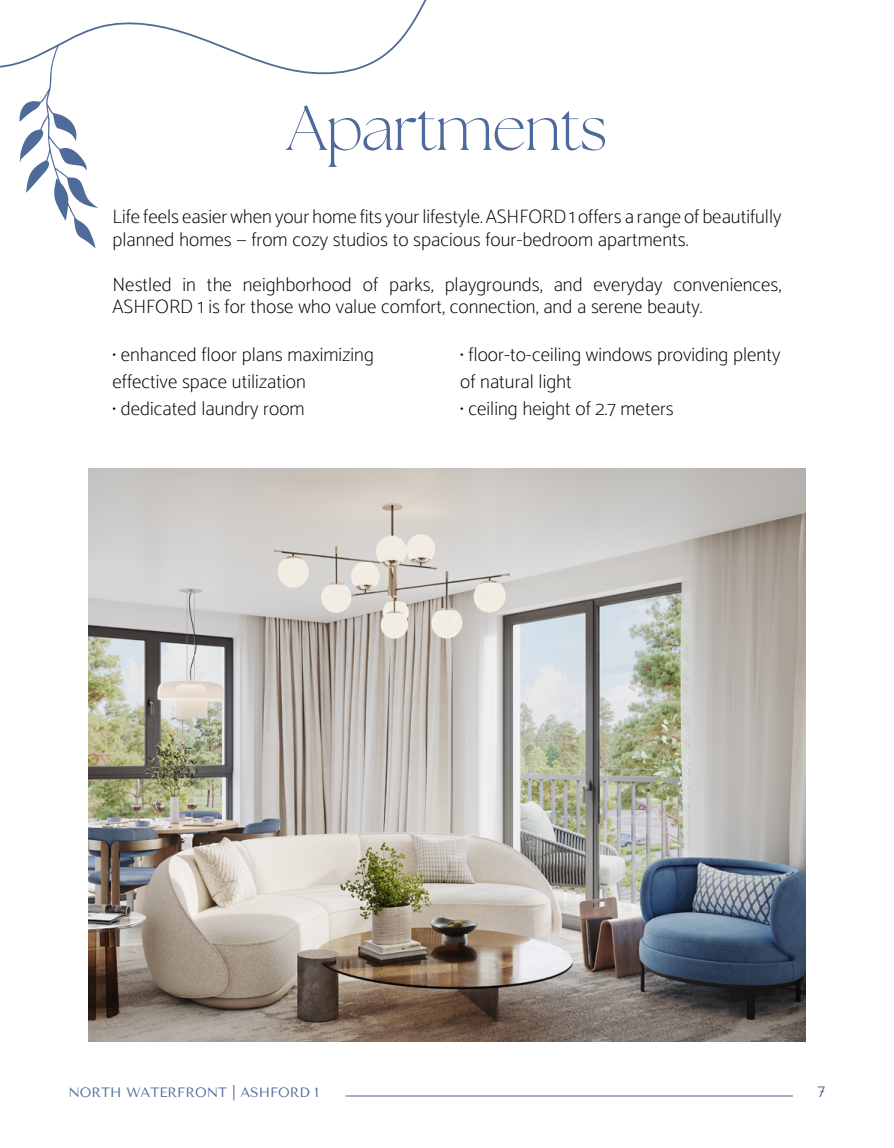
<style>
.page{position:relative;width:894px;height:1148px;background:#fff}
.page>*{position:absolute;margin:0;border:0;box-sizing:border-box;transform-origin:0 0}
.t1{font:300 63px "The Seasons";letter-spacing:-.02em;color:#4f6a9a}
.t2{font:100 19.5px/22.5px "Catamaran";color:#000}
.t3{font:15px "Tenor Sans";color:#506a9a}
.t4{font:13.5px "Tenor Sans";color:#506a9a}
</style>
<div class="page">
<img style="left:89px;top:469px;width:716px;height:572px">
<hr style="left:346px;top:1095px;width:447px;height:1px;background:#506a9a">
<svg style="left:0;top:0;width:427px;height:75px"></svg>
<svg style="left:19px;top:45px;width:80px;height:203px"></svg>
<h1 class="t1" style="left:287px;top:87px;width:322px">Apartments</h1>
<p class="t2" style="left:112px;top:205px;width:671px">Life feels easier when your home fits your lifestyle. ASHFORD 1 offers a range of beautifully planned homes — from cozy studios to spacious four-bedroom apartments.</p>
<p class="t2" style="left:112px;top:272px;width:671px">Nestled in the neighborhood of parks, playgrounds, and everyday conveniences,<br>ASHFORD 1 is for those who value comfort, connection, and a serene beauty.</p>
<p class="t2" style="left:112px;top:340px;width:263px;line-height:27px">• enhanced floor plans maximizing effective space utilization</p>
<p class="t2" style="left:112px;top:396px;width:194px">• dedicated laundry room</p>
<p class="t2" style="left:460px;top:340px;width:322px;line-height:27px">• floor-to-ceiling windows providing plenty of natural light</p>
<p class="t2" style="left:460px;top:396px;width:215px">• ceiling height of 2.7 meters</p>
<p class="t4" style="left:68px;top:1084px;width:252px">NORTH WATERFRONT | ASHFORD 1</p>
<p class="t3" style="left:818px;top:1082px;width:9px">7</p>
</div>
